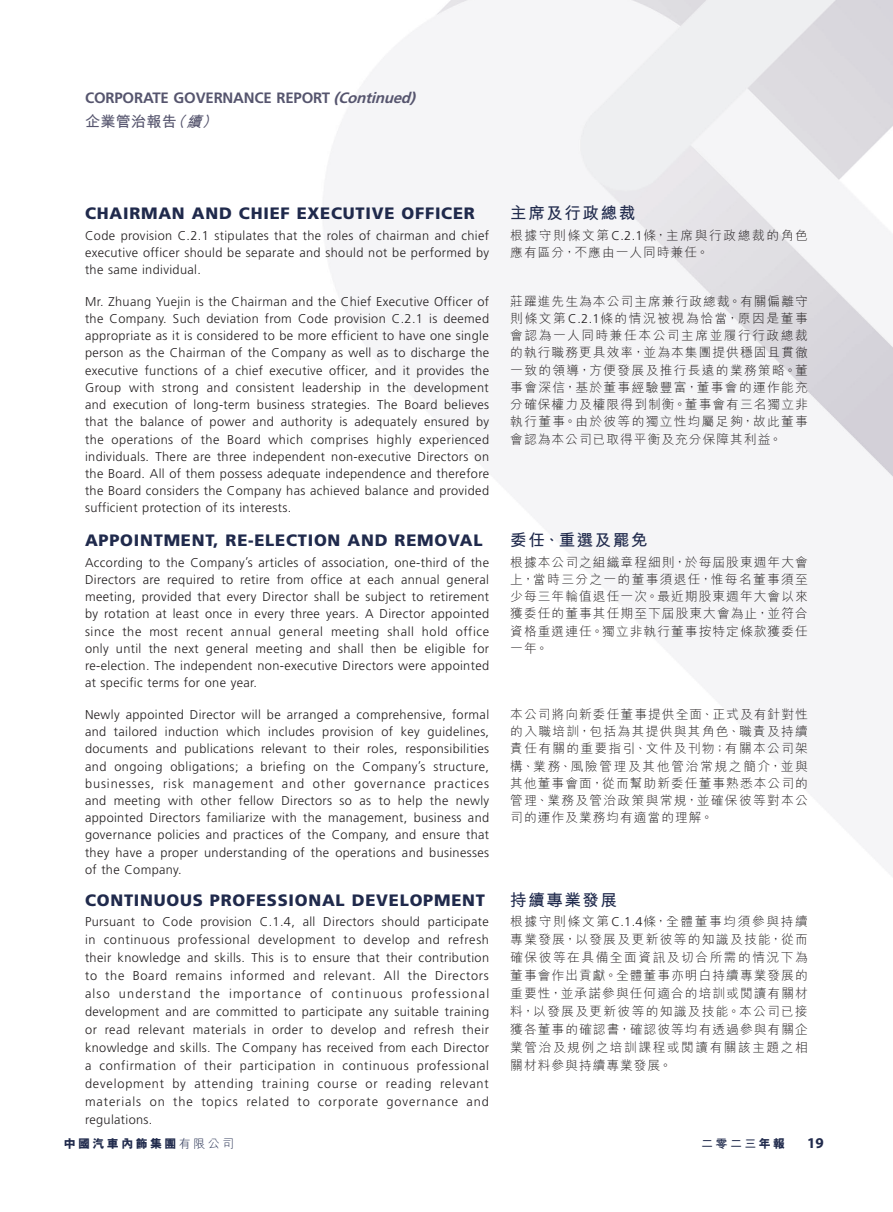
<style>
.page{position:relative;width:893px;height:1212px;background:#fff}
.page>*{position:absolute;margin:0;border:0;box-sizing:border-box;transform-origin:0 0}
.t1{font:900 16.5px "Frutiger LT Std";letter-spacing:.045em;color:#202a4c}
.t2{font:700 16.5px "M Hei HK";letter-spacing:.095em;color:#202a4c}
.t3{font:700 15px "Frutiger LT Std";letter-spacing:-.015em;color:#56556e}
.t4{font:700 15px "M Hei HK";letter-spacing:.02em;color:#56556e}
.t5{font:700 15px "Myriad Pro";color:#202a4c}
.t6{font:300 12.75px/17.2px "Frutiger LT Std";letter-spacing:.03em;color:#231f20;text-align:justify}
.t7{font:300 12.75px/17.2px "M Hei HK";letter-spacing:.08em;color:#231f20;text-align:justify}
.t8{font:300 12.75px/17.2px "M Hei HK";letter-spacing:.125em;color:#231f20}
.t9{font:800 12px "M Hei HK";letter-spacing:.2em;color:#202a4c}
.t10{font:700 12px "M Hei HK";color:#202a4c}
.s1{font-style:italic}
.s2{font-family:"Frutiger LT Std"}
.s3{font-weight:300}
.s4{font-weight:800}
</style>
<div class="page">
<img style="left:323px;top:0;width:570px;height:876px">
<p class="t3" style="left:85px;top:89px;width:336px">CORPORATE GOVERNANCE REPORT <span class="s1">(Continued)</span></p>
<p class="t4" style="left:85px;top:110px;width:138px">企業管治報告<span class="s1">（續）</span></p>
<p class="t1" style="left:85px;top:203px;width:391px">CHAIRMAN AND CHIEF EXECUTIVE OFFICER</p>
<p class="t6" style="left:85px;top:227px;width:406px">Code provision C.2.1 stipulates that the roles of chairman and chief executive officer should be separate and should not be performed by the same individual.</p>
<p class="t6" style="left:85px;top:293px;width:406px">Mr. Zhuang Yuejin is the Chairman and the Chief Executive Officer of the Company. Such deviation from Code provision C.2.1 is deemed appropriate as it is considered to be more efficient to have one single person as the Chairman of the Company as well as to discharge the executive functions of a chief executive officer, and it provides the Group with strong and consistent leadership in the development and execution of long-term business strategies. The Board believes that the balance of power and authority is adequately ensured by the operations of the Board which comprises highly experienced individuals. There are three independent non-executive Directors on the Board. All of them possess adequate independence and therefore the Board considers the Company has achieved balance and provided sufficient protection of its interests.</p>
<p class="t1" style="left:85px;top:530px;width:399px">APPOINTMENT, RE-ELECTION AND REMOVAL</p>
<p class="t6" style="left:85px;top:554px;width:406px">According to the Company’s articles of association, one-third of the Directors are required to retire from office at each annual general meeting, provided that every Director shall be subject to retirement by rotation at least once in every three years. A Director appointed since the most recent annual general meeting shall hold office only until the next general meeting and shall then be eligible for re-election. The independent non-executive Directors were appointed at specific terms for one year.</p>
<p class="t6" style="left:85px;top:706px;width:406px">Newly appointed Director will be arranged a comprehensive, formal and tailored induction which includes provision of key guidelines, documents and publications relevant to their roles, responsibilities and ongoing obligations; a briefing on the Company’s structure, businesses, risk management and other governance practices and meeting with other fellow Directors so as to help the newly appointed Directors familiarize with the management, business and governance policies and practices of the Company, and ensure that they have a proper understanding of the operations and businesses of the Company.</p>
<p class="t1" style="left:85px;top:890px;width:401px">CONTINUOUS PROFESSIONAL DEVELOPMENT</p>
<p class="t6" style="left:85px;top:913px;width:406px;line-height:18px">Pursuant to Code provision C.1.4, all Directors should participate in continuous professional development to develop and refresh their knowledge and skills. This is to ensure that their contribution to the Board remains informed and relevant. All the Directors also understand the importance of continuous professional development and are committed to participate any suitable training or read relevant materials in order to develop and refresh their knowledge and skills. The Company has received from each Director a confirmation of their participation in continuous professional development by attending training course or reading relevant materials on the topics related to corporate governance and regulations.</p>
<p class="t2" style="left:510px;top:201px;width:127px">主席及行政總裁</p>
<p class="t8" style="left:510px;top:226px;width:299px">根據守則條文第<span class="s2">C.2.1</span>條，主席與行政總裁的角色應有區分，不應由一人同時兼任。</p>
<p class="t7" style="left:510px;top:292px;width:299px">莊躍進先生為本公司主席兼行政總裁。有關偏離守則條文第<span class="s2">C.2.1</span>條的情況被視為恰當，原因是董事會認為一人同時兼任本公司主席並履行行政總裁的執行職務更具效率，並為本集團提供穩固且貫徹一致的領導，方便發展及推行長遠的業務策略。董事會深信，基於董事經驗豐富，董事會的運作能充分確保權力及權限得到制衡。董事會有三名獨立非執行董事。由於彼等的獨立性均屬足夠，故此董事會認為本公司已取得平衡及充分保障其利益。</p>
<p class="t2" style="left:510px;top:528px;width:139px">委任、重選及罷免</p>
<p class="t7" style="left:510px;top:553px;width:299px">根據本公司之組織章程細則，於每屆股東週年大會上，當時三分之一的董事須退任，惟每名董事須至少每三年輪值退任一次。最近期股東週年大會以來獲委任的董事其任期至下屆股東大會為止，並符合資格重選連任。獨立非執行董事按特定條款獲委任一年。</p>
<p class="t7" style="left:510px;top:705px;width:299px">本公司將向新委任董事提供全面、正式及有針對性的入職培訓，包括為其提供與其角色、職責及持續責任有關的重要指引、文件及刊物；有關本公司架構、業務、風險管理及其他管治常規之簡介，並與其他董事會面，從而幫助新委任董事熟悉本公司的管理、業務及管治政策與常規，並確保彼等對本公司的運作及業務均有適當的理解。</p>
<p class="t2" style="left:510px;top:888px;width:108px">持續專業發展</p>
<p class="t7" style="left:510px;top:912px;width:299px;line-height:18px">根據守則條文第<span class="s2">C.1.4</span>條，全體董事均須參與持續專業發展，以發展及更新彼等的知識及技能，從而確保彼等在具備全面資訊及切合所需的情況下為董事會作出貢獻。全體董事亦明白持續專業發展的重要性，並承諾參與任何適合的培訓或閱讀有關材料，以發展及更新彼等的知識及技能。本公司已接獲各董事的確認書，確認彼等均有透過參與有關企業管治及規例之培訓課程或閱讀有關該主題之相關材料參與持續專業發展。</p>
<p class="t9" style="left:64px;top:1137px;width:172px">中國汽車內飾集團<span class="s3">有限公司</span></p>
<p class="t10" style="left:701px;top:1134px;width:85px">二零二三<span class="s4">年報</span></p>
<p class="t5" style="left:807px;top:1133px;width:18px">19</p>
</div>
